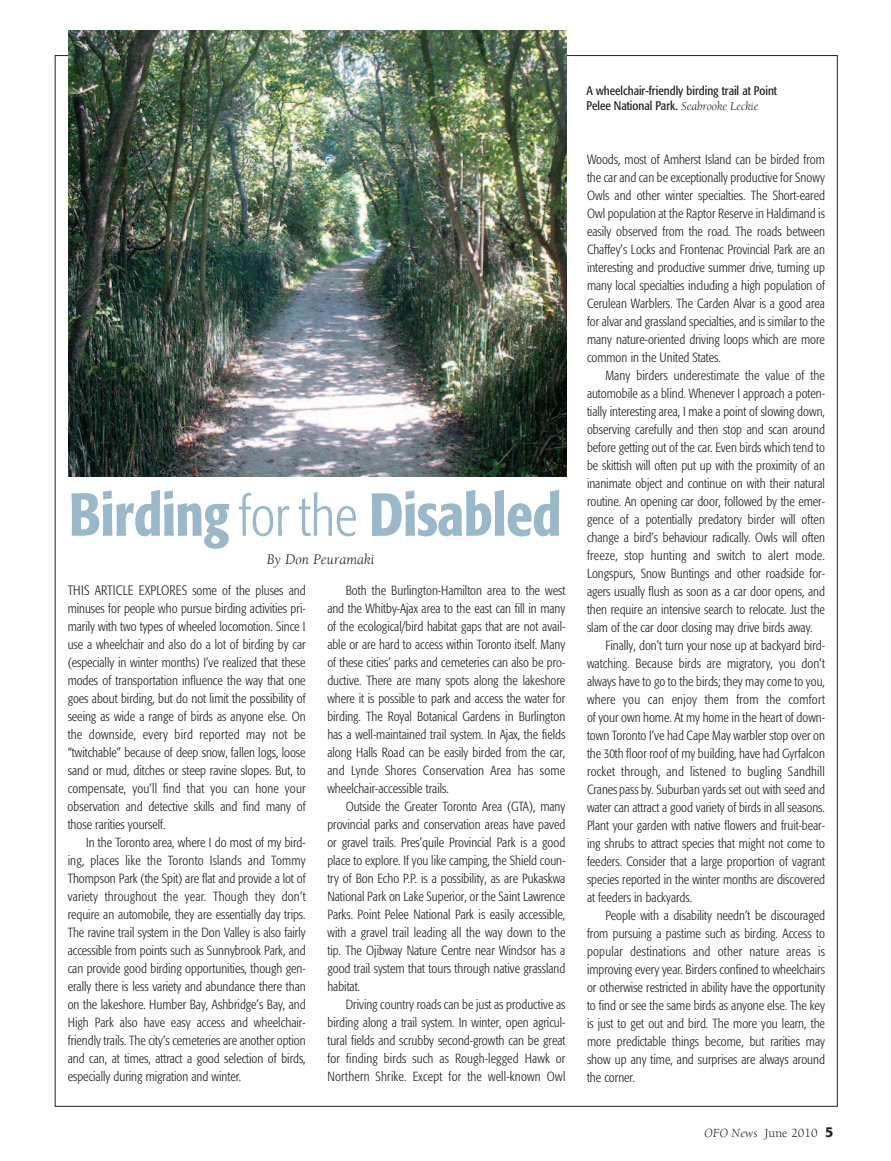
<style>
.page{position:relative;width:891px;height:1161px;background:#fff}
.page>*{position:absolute;margin:0;border:0;box-sizing:border-box;transform-origin:0 0}
.t1{font:500 condensed 60px "Formata";letter-spacing:-.01em;color:#99b9ca;scale:.95 1}
.t2{font:italic 15px "Berkeley";color:#231f20}
.t3{font:300 condensed 13.5px "Formata";letter-spacing:.015em;color:#231f20}
.t4{font:300 condensed 13.2px/18px "Formata";color:#231f20;text-align:justify}
.t5{font:12.75px "Berkeley";color:#231f20}
.t6{font:condensed 12.3px/15px "Formata";color:#231f20}
.s1{font-weight:300;font-size:57px}
.s2{font-size:13.2px}
.s3{font-family:"Berkeley";font-style:italic;font-stretch:normal}
.s4{font-style:italic}
.s5{font-family:"Formata";font-weight:500;font-size:14.25px}
</style>
<div class="page">
<img style="left:68px;top:30px;width:499px;height:447px">
<h1 class="t1" style="left:69px;top:491px;width:520px">Birding <span class="s1">for the</span> Disabled</h1>
<p class="t2" style="left:267px;top:554px;width:109px">By Don Peuramaki</p>
<p class="t3" style="left:68px;top:585px;width:239px">THIS ARTICLE EXPLORES <span class="s2">some of the pluses and</span></p>
<p class="t4" style="left:68px;top:601px;width:239px">minuses for people who pursue birding activities pri&shy;marily with two types of wheeled locomotion. Since I use a wheelchair and also do a lot of birding by car (especially in winter months) I’ve realized that these modes of transportation influence the way that one goes about birding, but do not limit the possibility of seeing as wide a range of birds as anyone else. On the downside, every bird reported may not be “twitchable” because of deep snow, fallen logs, loose sand or mud, ditches or steep ravine slopes. But, to compensate, you’ll find that you can hone your observation and detective skills and find many of those rarities yourself.</p>
<p class="t4" style="left:68px;top:835px;width:240px;text-indent:18px">In the Toronto area, where I do most of my bird&shy;ing, places like the Toronto Islands and Tommy Thompson Park (the Spit) are flat and provide a lot of variety throughout the year. Though they don’t require an automobile, they are essentially day trips.<br>The ravine trail system in the Don Valley is also fairly accessible from points such as Sunnybrook Park, and can provide good birding opportunities, though gen&shy;erally there is less variety and abundance there than on the lakeshore. Humber Bay, Ashbridge’s Bay, and High Park also have easy access and wheelchair&shy;friendly trails. The city’s cemeteries are another option and can, at times, attract a good selection of birds, especially during migration and winter.</p>
<p class="t4" style="left:327px;top:582px;width:239px;text-indent:18px">Both the Burlington-Hamilton area to the west and the Whitby-Ajax area to the east can fill in many of the ecological/bird habitat gaps that are not avail&shy;able or are hard to access within Toronto itself. Many of these cities’ parks and cemeteries can also be pro&shy;ductive. There are many spots along the lakeshore where it is possible to park and access the water for birding. The Royal Botanical Gardens in Burlington has a well-maintained trail system. In Ajax, the fields along Halls Road can be easily birded from the car, and Lynde Shores Conservation Area has some wheelchair-accessible trails.</p>
<p class="t4" style="left:327px;top:798px;width:240px;text-indent:18px">Outside the Greater Toronto Area (GTA), many provincial parks and conservation areas have paved or gravel trails. Pres’quile Provincial Park is a good place to explore. If you like camping, the Shield coun&shy;try of Bon Echo P.P. is a possibility, as are Pukaskwa National Park on Lake Superior, or the Saint Lawrence Parks. Point Pelee National Park is easily accessible, with a gravel trail leading all the way down to the tip. The Ojibway Nature Centre near Windsor has a good trail system that tours through native grassland habitat.</p>
<p class="t4" style="left:327px;top:996px;width:239px;text-indent:18px">Driving country roads can be just as productive as birding along a trail system. In winter, open agricul&shy;tural fields and scrubby second-growth can be great for finding birds such as Rough-legged Hawk or Northern Shrike. Except for the well-known Owl</p>
<p class="t6" style="left:587px;top:84px;width:192px">A wheelchair-friendly birding trail at Point<br>Pelee National Park. <span class="s3">Seabrooke Leckie</span></p>
<p class="t4" style="left:587px;top:151px;width:239px">Woods, most of Amherst Island can be birded from the car and can be exceptionally productive for Snowy Owls and other winter specialties. The Short-eared Owl population at the Raptor Reserve in Haldimand is easily observed from the road. The roads between Chaffey’s Locks and Frontenac Provincial Park are an interesting and productive summer drive, turning up many local specialties including a high population of Cerulean Warblers. The Carden Alvar is a good area for alvar and grassland specialties, and is similar to the many nature-oriented driving loops which are more common in the United States.</p>
<p class="t4" style="left:605px;top:367px;width:221px">Many birders underestimate the value of the</p>
<p class="t4" style="left:587px;top:385px;width:239px">automobile as a blind. Whenever I approach a poten-</p>
<p class="t4" style="left:587px;top:403px;width:239px">tially interesting area, I make a point of slowing down,</p>
<p class="t4" style="left:587px;top:421px;width:239px">observing carefully and then stop and scan around</p>
<p class="t4" style="left:587px;top:439px;width:239px">before getting out of the car. Even birds which tend to</p>
<p class="t4" style="left:587px;top:457px;width:239px">be skittish will often put up with the proximity of an</p>
<p class="t4" style="left:587px;top:475px;width:239px">inanimate object and continue on with their natural</p>
<p class="t4" style="left:587px;top:493px;width:239px">routine. An opening car door, followed by the emer-</p>
<p class="t4" style="left:587px;top:511px;width:239px">gence of a potentially predatory birder will often</p>
<p class="t4" style="left:587px;top:529px;width:239px">change a bird’s behaviour radically. Owls will often</p>
<p class="t4" style="left:587px;top:547px;width:239px">freeze, stop hunting and switch to alert mode.</p>
<p class="t4" style="left:587px;top:565px;width:239px">Longspurs, Snow Buntings and other roadside for-</p>
<p class="t4" style="left:587px;top:583px;width:239px">agers usually flush as soon as a car door opens, and</p>
<p class="t4" style="left:587px;top:601px;width:239px">then require an intensive search to relocate. Just the</p>
<p class="t4" style="left:587px;top:619px;width:227px">slam of the car door closing may drive birds away.</p>
<p class="t4" style="left:605px;top:637px;width:221px">Finally, don’t turn your nose up at backyard bird-</p>
<p class="t4" style="left:587px;top:655px;width:239px">watching. Because birds are migratory, you don’t</p>
<p class="t4" style="left:587px;top:673px;width:239px">always have to go to the birds; they may come to you,</p>
<p class="t4" style="left:587px;top:691px;width:239px">where you can enjoy them from the comfort</p>
<p class="t4" style="left:587px;top:709px;width:239px">of your own home. At my home in the heart of down-</p>
<p class="t4" style="left:587px;top:727px;width:239px">town Toronto I’ve had Cape May warbler stop over on</p>
<p class="t4" style="left:587px;top:745px;width:239px">the 30th floor roof of my building, have had Gyrfalcon</p>
<p class="t4" style="left:587px;top:763px;width:239px">rocket through, and listened to bugling Sandhill</p>
<p class="t4" style="left:587px;top:781px;width:239px">Cranes pass by. Suburban yards set out with seed and</p>
<p class="t4" style="left:587px;top:799px;width:239px">water can attract a good variety of birds in all seasons.</p>
<p class="t4" style="left:587px;top:817px;width:239px">Plant your garden with native flowers and fruit-bear-</p>
<p class="t4" style="left:587px;top:835px;width:239px">ing shrubs to attract species that might not come to</p>
<p class="t4" style="left:587px;top:853px;width:239px">feeders. Consider that a large proportion of vagrant</p>
<p class="t4" style="left:587px;top:871px;width:239px">species reported in the winter months are discovered</p>
<p class="t4" style="left:587px;top:889px;width:107px">at feeders in backyards.</p>
<p class="t4" style="left:605px;top:907px;width:221px">People with a disability needn’t be discouraged</p>
<p class="t4" style="left:587px;top:925px;width:239px">from pursuing a pastime such as birding. Access to</p>
<p class="t4" style="left:587px;top:943px;width:239px">popular destinations and other nature areas is</p>
<p class="t4" style="left:587px;top:961px;width:239px">improving every year. Birders confined to wheelchairs</p>
<p class="t4" style="left:587px;top:979px;width:239px">or otherwise restricted in ability have the opportunity</p>
<p class="t4" style="left:587px;top:997px;width:239px">to find or see the same birds as anyone else. The key</p>
<p class="t4" style="left:587px;top:1015px;width:239px">is just to get out and bird. The more you learn, the</p>
<p class="t4" style="left:587px;top:1033px;width:239px">more predictable things become, but rarities may</p>
<p class="t4" style="left:587px;top:1051px;width:239px">show up any time, and surprises are always around</p>
<p class="t4" style="left:587px;top:1069px;width:49px">the corner.</p>
<p class="t5" style="left:704px;top:1128px;width:131px"><span class="s4">OFO News</span> June 2010 <span class="s5">5</span></p>
</div>
